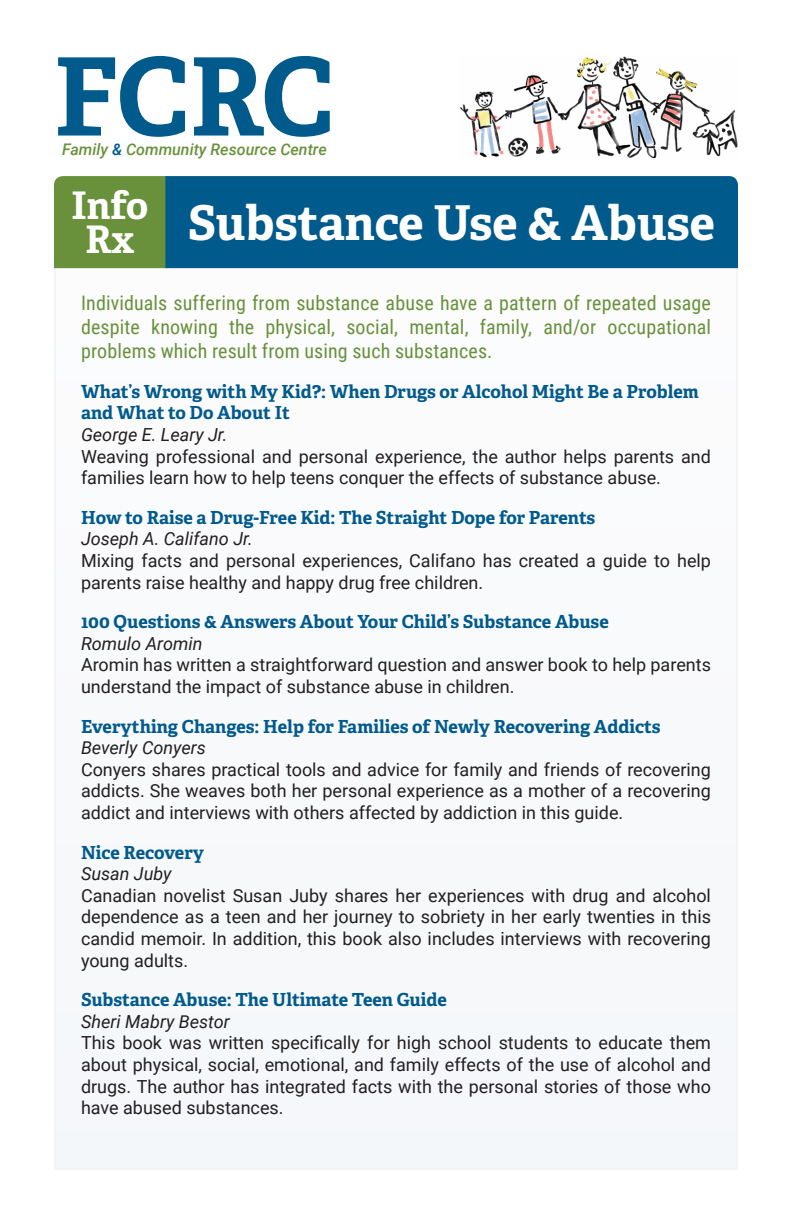
<style>
.page{position:relative;width:792px;height:1224px;background:#fff}
.page>*{position:absolute;margin:0;border:0;box-sizing:border-box;transform-origin:0 0}
.FCRC_Logo{font:700 108px "Adelle Basic";color:#005a8c}
.Rx_Title{font:700 48px "Adelle Basic";letter-spacing:-.005em;color:#fff}
.INFO_Rx{font:700 38px "Adelle Basic";color:#fff}
.RX_Intro{font:20px/24px "Roboto Condensed";letter-spacing:.005em;color:#69913b;text-align:justify}
.Description{font:18px/21.6px "Roboto";color:#231f20}
.Resource_Title{font:700 18px/21.6px "Adelle Basic";color:#005a8c}
.Author{font:italic 18px "Roboto";color:#231f20}
.FCRC_Tagline{font:italic 500 16px "Roboto";color:#69913b}
.s1{color:#005a8c}
</style>
<div class="page">
<img style="left:459px;top:56px;width:279px;height:103px">
<div style="left:55px;top:239px;width:682px;height:930px;background:#f8f9fb"></div>
<div style="left:54px;top:176px;width:111px;height:92px;background:#69913b"></div>
<div style="left:165px;top:176px;width:573px;height:92px;background:#005a8c"></div>
<p class="FCRC_Logo" style="left:54px;top:28px;width:282px">FCRC</p>
<p class="FCRC_Tagline" style="left:62px;top:138px;width:266px">Family <span class="s1">&amp;</span> Community Resource Centre</p>
<p class="INFO_Rx" style="left:72px;top:182px;width:78px">Info</p>
<p class="INFO_Rx" style="left:85px;top:216px;width:51px">Rx</p>
<p class="Rx_Title" style="left:188px;top:193px;width:529px">Substance Use &amp; Abuse</p>
<p class="RX_Intro" style="left:81px;top:290px;width:631px">Individuals suffering from substance abuse have a pattern of repeated usage despite knowing the physical, social, mental, family, and/or occupational problems which result from using such substances.</p>
<p class="Resource_Title" style="left:81px;top:381px;width:619px">What’s Wrong with My Kid?: When Drugs or Alcohol Might Be a Problem and What to Do About It</p>
<p class="Author" style="left:81px;top:422px;width:148px">George E. Leary Jr.</p>
<p class="Description" style="left:81px;top:445px;width:632px">Weaving professional and personal experience, the author helps parents and families learn how to help teens conquer the effects of substance abuse.</p>
<p class="Resource_Title" style="left:81px;top:507px;width:516px">How to Raise a Drug-Free Kid: The Straight Dope for Parents</p>
<p class="Author" style="left:81px;top:526px;width:173px">Joseph A. Califano Jr.</p>
<p class="Description" style="left:81px;top:549px;width:632px">Mixing facts and personal experiences, Califano has created a guide to help parents raise healthy and happy drug free children.</p>
<p class="Resource_Title" style="left:81px;top:611px;width:529px">100 Questions &amp; Answers About Your Child’s Substance Abuse</p>
<p class="Author" style="left:81px;top:631px;width:123px">Romulo Aromin</p>
<p class="Description" style="left:81px;top:653px;width:632px">Aromin has written a straightforward question and answer book to help parents understand the impact of substance abuse in children.</p>
<p class="Resource_Title" style="left:81px;top:715px;width:581px">Everything Changes: Help for Families of Newly Recovering Addicts</p>
<p class="Author" style="left:81px;top:735px;width:126px">Beverly Conyers</p>
<p class="Description" style="left:81px;top:758px;width:632px;text-align:justify">Conyers shares practical tools and advice for family and friends of recovering addicts. She weaves both her personal experience as a mother of a recovering addict and interviews with others affected by addiction in this guide.</p>
<p class="Resource_Title" style="left:81px;top:841px;width:125px">Nice Recovery</p>
<p class="Author" style="left:81px;top:861px;width:92px">Susan Juby</p>
<p class="Description" style="left:81px;top:884px;width:632px;text-align:justify">Canadian novelist Susan Juby shares her experiences with drug and alcohol dependence as a teen and her journey to sobriety in her early twenties in this candid memoir. In addition, this book also includes interviews with recovering young adults.</p>
<p class="Resource_Title" style="left:81px;top:989px;width:367px">Substance Abuse: The Ultimate Teen Guide</p>
<p class="Author" style="left:81px;top:1009px;width:150px">Sheri Mabry Bestor</p>
<p class="Description" style="left:81px;top:1031px;width:632px;text-align:justify">This book was written specifically for high school students to educate them about physical, social, emotional, and family effects of the use of alcohol and drugs. The author has integrated facts with the personal stories of those who have abused substances.</p>
</div>
